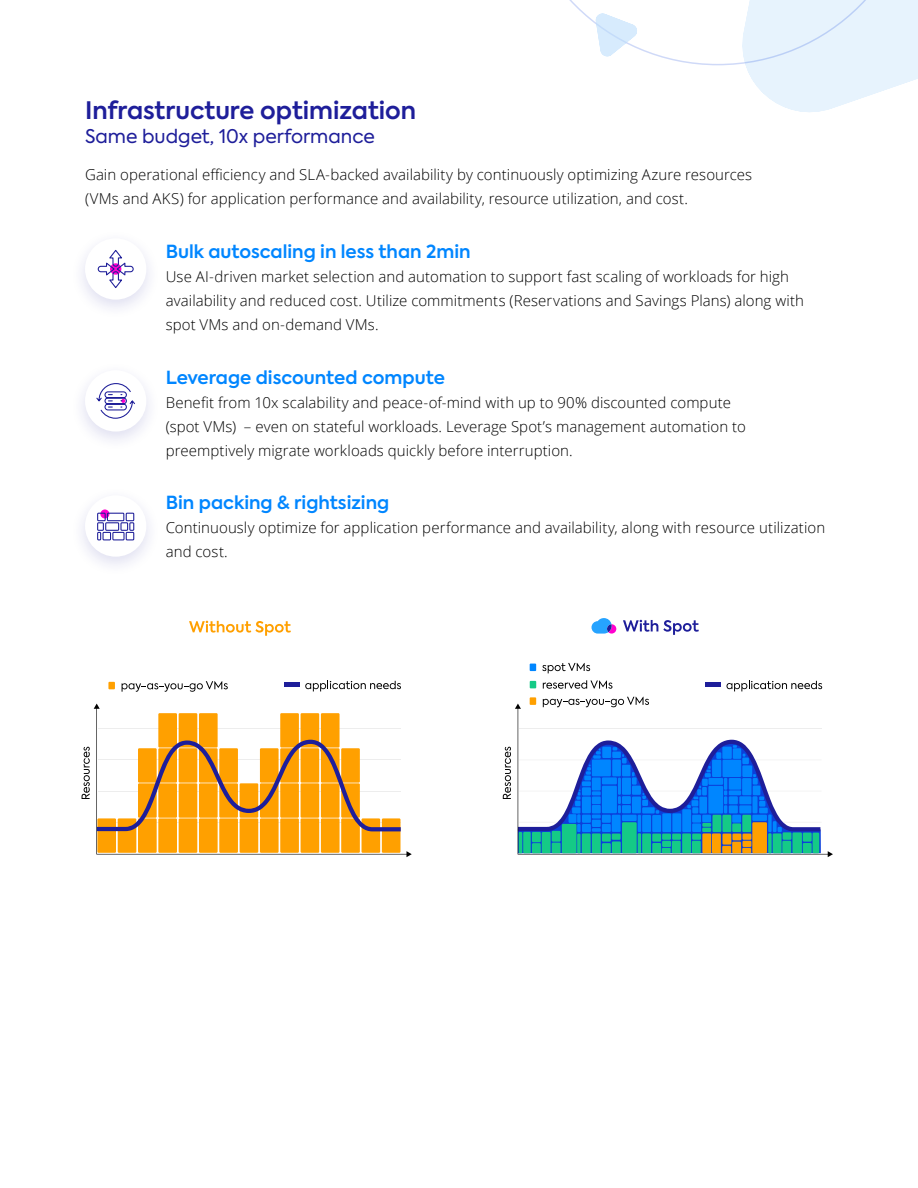
<style>
.page{position:relative;width:918px;height:1188px;background:#fff}
.page>*{position:absolute;margin:0;border:0;box-sizing:border-box;transform-origin:0 0}
.t1{font:600 24px "Axiforma";color:#1e1e9a}
.t2{font:18.75px "Axiforma";color:#1e1e9a}
.t3{font:600 18px "Axiforma";color:#0086ff}
.t4{font:300 15px/24px "Open Sans";letter-spacing:.005em;color:#000}
</style>
<div class="page">
<svg style="left:569px;top:0;width:349px;height:112px"></svg>
<svg style="left:122px;top:681px;width:106px;height:11px"></svg>
<div style="left:108px;top:682px;width:7px;height:7px;background:#ffa000"></div>
<svg style="left:82px;top:747px;width:8px;height:52px"></svg>
<svg style="left:189px;top:621px;width:102px;height:15px"></svg>
<svg style="left:305px;top:681px;width:96px;height:10px"></svg>
<hr style="left:284px;top:683px;width:16px;height:4px;background:#1e1e9a">
<svg style="left:96px;top:709px;width:310px;height:145px"></svg>
<svg style="left:406px;top:851px;width:6px;height:6px"></svg>
<svg style="left:94px;top:704px;width:6px;height:5px"></svg>
<svg style="left:503px;top:747px;width:8px;height:52px"></svg>
<svg style="left:543px;top:680px;width:69px;height:9px"></svg>
<svg style="left:543px;top:697px;width:106px;height:10px"></svg>
<svg style="left:726px;top:681px;width:96px;height:10px"></svg>
<hr style="left:705px;top:683px;width:16px;height:4px;background:#1e1e9a">
<div style="left:530px;top:681px;width:6px;height:7px;background:#15ca86"></div>
<div style="left:530px;top:697px;width:6px;height:8px;background:#ffa000"></div>
<svg style="left:542px;top:663px;width:48px;height:10px"></svg>
<div style="left:530px;top:664px;width:6px;height:7px;background:#0086ff"></div>
<svg style="left:518px;top:709px;width:310px;height:145px"></svg>
<svg style="left:828px;top:851px;width:5px;height:6px"></svg>
<svg style="left:515px;top:704px;width:6px;height:5px"></svg>
<svg style="left:623px;top:620px;width:76px;height:15px"></svg>
<svg style="left:592px;top:618px;width:24px;height:16px"></svg>
<div style="left:70px;top:229px;width:91px;height:91px;background:#1e1e9a;opacity:.15"></div>
<div style="left:85px;top:238px;width:61px;height:62px;background:#fff;border-radius:50%"></div>
<div style="left:70px;top:361px;width:91px;height:91px;background:#1e1e9a;opacity:.15"></div>
<div style="left:85px;top:370px;width:61px;height:62px;background:#fff;border-radius:50%"></div>
<div style="left:70px;top:486px;width:91px;height:91px;background:#1e1e9a;opacity:.15"></div>
<div style="left:85px;top:495px;width:61px;height:62px;background:#fff;border-radius:50%"></div>
<svg style="left:97px;top:250px;width:37px;height:38px"></svg>
<svg style="left:96px;top:383px;width:39px;height:36px"></svg>
<svg style="left:100px;top:509px;width:9px;height:10px"></svg>
<svg style="left:97px;top:512px;width:38px;height:29px"></svg>
<h1 class="t1" style="left:85px;top:95px;width:333px">Infrastructure optimization</h1>
<p class="t2" style="left:85px;top:125px;width:292px">Same budget, 10x performance</p>
<p class="t4" style="left:85px;top:162px;width:669px">Gain operational efficiency and SLA-backed availability by continuously optimizing Azure resources (VMs and AKS) for application performance and availability, resource utilization, and cost.</p>
<p class="t3" style="left:166px;top:239px;width:306px">Bulk autoscaling in less than 2min</p>
<p class="t4" style="left:166px;top:264px;width:640px">Use AI-driven market selection and automation to support fast scaling of workloads for high availability and reduced cost. Utilize commitments (Reservations and Savings Plans) along with spot VMs and on-demand VMs.</p>
<p class="t3" style="left:166px;top:365px;width:281px">Leverage discounted compute</p>
<p class="t4" style="left:166px;top:390px;width:582px">Benefit from 10x scalability and peace-of-mind with up to 90% discounted compute (spot VMs) – even on stateful workloads. Leverage Spot’s management automation to preemptively migrate workloads quickly before interruption.</p>
<p class="t3" style="left:166px;top:491px;width:225px">Bin packing &amp; rightsizing</p>
<p class="t4" style="left:166px;top:515px;width:661px">Continuously optimize for application performance and availability, along with resource utilization and cost.</p>
</div>
